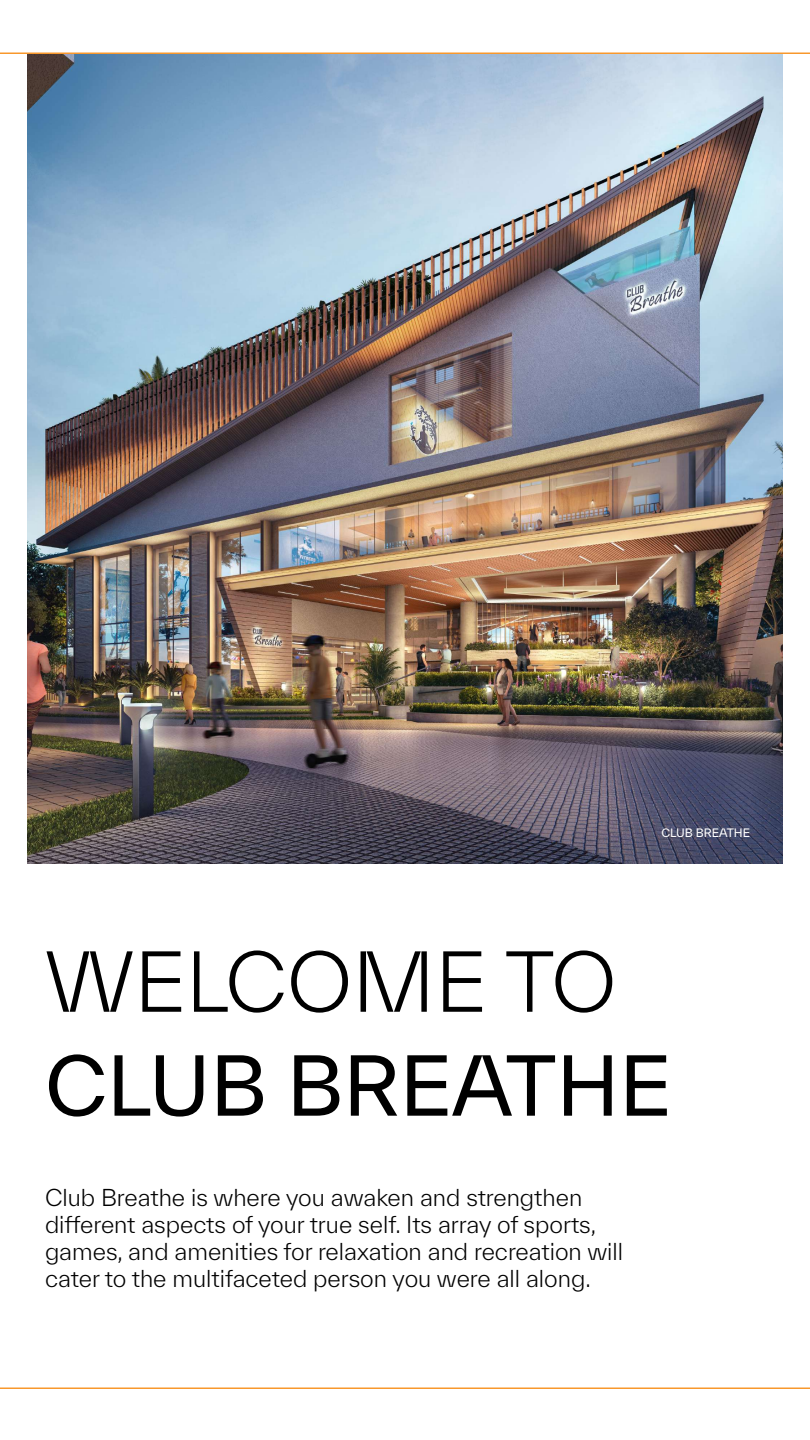
<style>
.page{position:relative;width:810px;height:1440px;background:#fff}
.page>*{position:absolute;margin:0;border:0;box-sizing:border-box;transform-origin:0 0}
.t1{font:79.43px "TWK Everett";color:#000}
.t2{font:300 79.43px "TWK Everett";color:#000}
.t3{font:300 22.5px/27px "TWK Everett";color:#000}
.t4{font:11.25px "TWK Everett";color:#fff}
</style>
<div class="page">
<img style="left:27px;top:54px;width:756px;height:810px">
<hr style="left:0;top:52px;width:810px;height:2px;background:#f8982c">
<hr style="left:0;top:1388px;width:810px;height:1px;background:#f8982c">
<h1 class="t2" style="left:45px;top:929px;width:573px">WELCOME TO</h1>
<p class="t4" style="left:662px;top:825px;width:90px">CLUB BREATHE</p>
<h1 class="t1" style="left:45px;top:1030px;width:628px">CLUB BREATHE</h1>
<p class="t3" style="left:45px;top:1184px;width:580px">Club Breathe is where you awaken and strengthen different aspects of your true self. Its array of sports, games, and amenities for relaxation and recreation will cater to the multifaceted person you were all along.</p>
</div>
